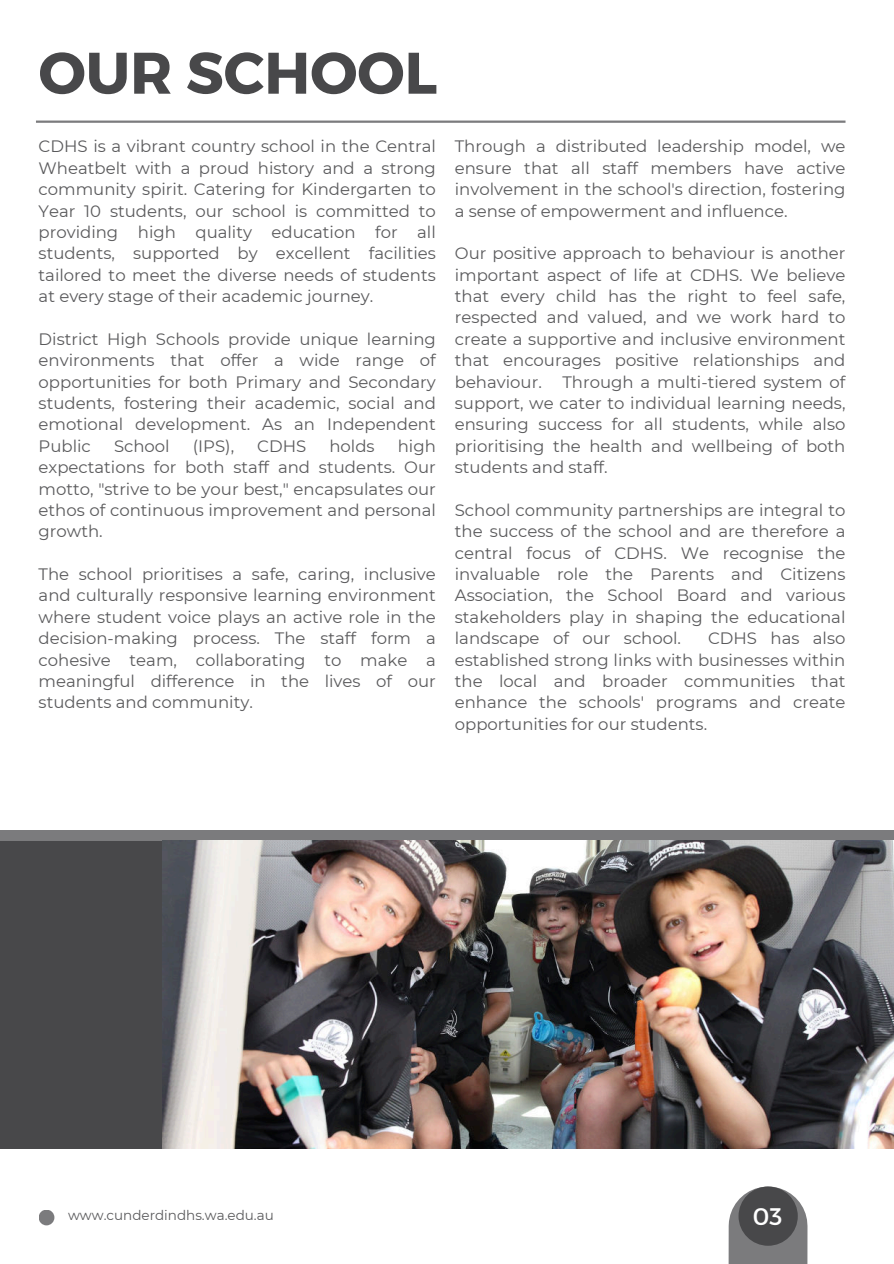
<style>
.page{position:relative;width:894px;height:1264px;background:#fff}
.page>*{position:absolute;margin:0;border:0;box-sizing:border-box;transform-origin:0 0}
.t1{font:700 58.5px "Montserrat";color:#48484a}
.t2{font:24px "Montserrat";color:#fff}
.t3{font:16.5px/21.3px "Montserrat";color:#5a5a5c;text-align:justify}
.t4{font:13.5px "Montserrat";color:#5a5a5c}
</style>
<div class="page">
<div style="left:0;top:840px;width:183px;height:308px;background:#48484a"></div>
<div style="left:0;top:830px;width:893px;height:10px;background:#7b7b7d"></div>
<div style="left:728px;top:1225px;width:79px;height:38px;background:#7b7b7d"></div>
<div style="left:738px;top:1186px;width:59px;height:59px;background:#48484a;border-radius:50%"></div>
<div style="left:39px;top:1209px;width:15px;height:16px;background:#7b7b7d;border-radius:50%"></div>
<hr style="left:36px;top:120px;width:809px;height:3px;background:#7b7b7d">
<img style="left:162px;top:840px;width:731px;height:308px">
<h1 class="t1" style="left:39px;top:37px;width:400px">OUR SCHOOL</h1>
<p class="t3" style="left:39px;top:135px;width:398px">CDHS is a vibrant country school in the Central Wheatbelt with a proud history and a strong community spirit. Catering for Kindergarten to Year 10 students, our school is committed to providing high quality education for all students, supported by excellent facilities tailored to meet the diverse needs of students at every stage of their academic journey.</p>
<p class="t3" style="left:39px;top:328px;width:398px">District High Schools provide unique learning environments that offer a wide range of opportunities for both Primary and Secondary students, fostering their academic, social and emotional development. As an Independent Public</p>
<p class="t3" style="left:39px;top:434px;width:398px;text-indent:359px">high expectations for both staff and students. Our motto, "strive to be your best," encapsulates our ethos of continuous improvement and personal growth.</p>
<p class="t3" style="left:39px;top:563px;width:398px">The school prioritises a safe, caring, inclusive and culturally responsive learning environment where student voice plays an active role in the decision-making process. The staff form a cohesive team, collaborating to make a meaningful difference in the lives of our students and community.</p>
<p class="t3" style="left:114px;top:434px;width:57px">School</p>
<p class="t3" style="left:193px;top:434px;width:43px">(IPS),</p>
<p class="t3" style="left:257px;top:434px;width:51px">CDHS</p>
<p class="t3" style="left:329px;top:434px;width:47px">holds</p>
<p class="t3" style="left:454px;top:135px;width:392px">Through a distributed leadership model, we ensure that all staff members have active involvement in the school's direction, fostering a sense of empowerment and influence.</p>
<p class="t3" style="left:454px;top:242px;width:392px">Our positive approach to behaviour is another important aspect of life at CDHS. We believe that every child has the right to feel safe, respected and valued, and we work hard to create a supportive and inclusive environment that encourages positive relationships and behaviour.</p>
<p class="t3" style="left:454px;top:370px;width:392px;text-indent:108px">Through a multi-tiered system of support, we cater to individual learning needs, ensuring success for all students, while also prioritising the health and wellbeing of both students and staff.</p>
<p class="t3" style="left:454px;top:499px;width:392px">School community partnerships are integral to the success of the school and are therefore a central focus of CDHS. We recognise the invaluable role the Parents and Citizens Association, the School Board and various stakeholders play in shaping the educational landscape of our school.</p>
<p class="t3" style="left:454px;top:627px;width:392px;text-indent:253px">CDHS has also established strong links with businesses within the local and broader communities that enhance the schools' programs and create opportunities for our students.</p>
<p class="t4" style="left:68px;top:1205px;width:207px">www.cunderdindhs.wa.edu.au</p>
<h2 class="t2" style="left:752px;top:1201px;width:31px">03</h2>
</div>
